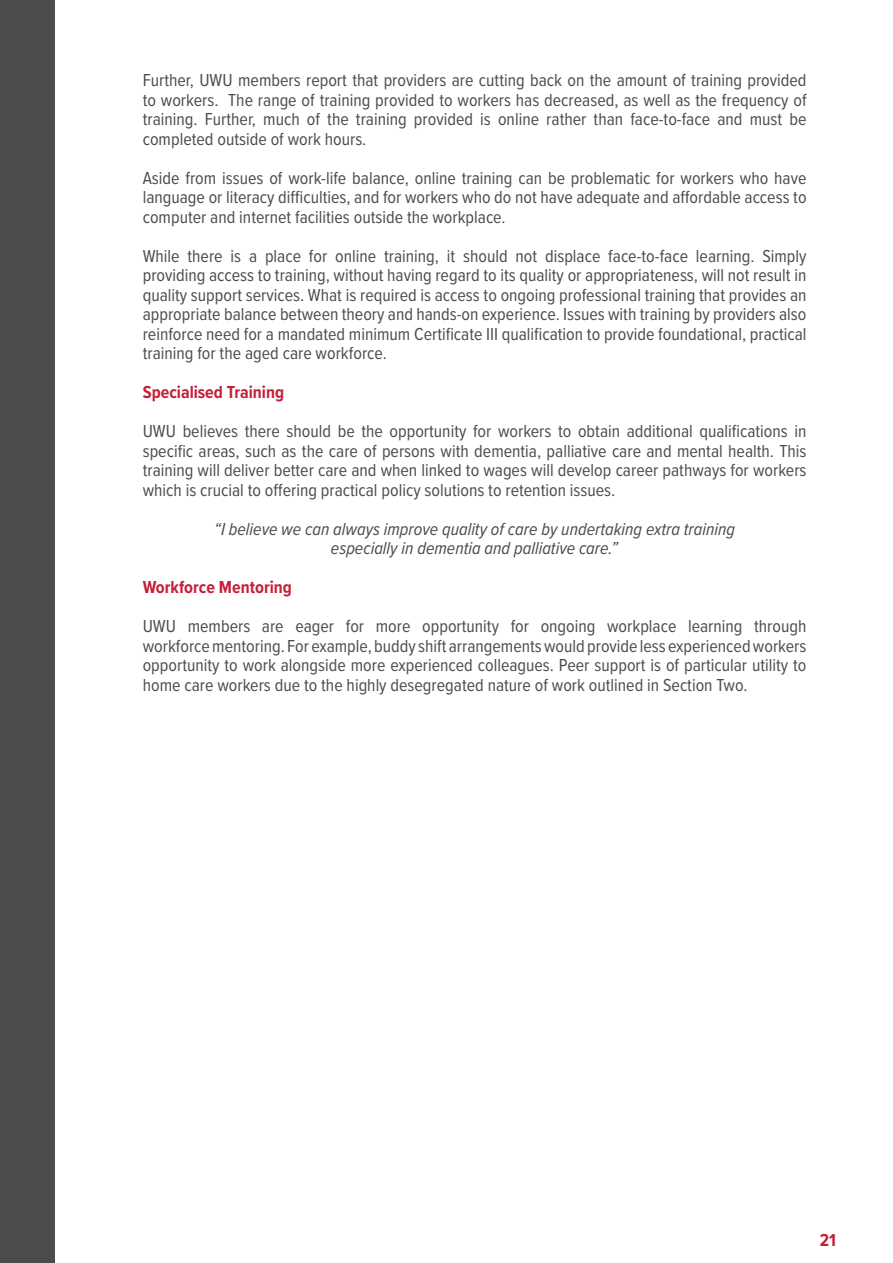
<style>
.page{position:relative;width:893px;height:1263px;background:#fff}
.page>*{position:absolute;margin:0;border:0;box-sizing:border-box;transform-origin:0 0}
.t1{font:18px/19.5px "Proxima Nova Cond";color:#4b4c4d;text-align:justify}
.t2{font:italic 18px "Proxima Nova Cond";color:#4b4c4d}
.t3{font:700 18px "Proxima Nova Cond";color:#c5203a}
</style>
<div class="page">
<div style="left:0;top:0;width:54px;height:1263px;background:#4b4c4d"></div>
<p class="t1" style="left:143px;top:70px;width:665px">Further, UWU members report that providers are cutting back on the amount of training provided to workers. The range of training provided to workers has decreased, as well as the frequency of training. Further, much of the training provided is online rather than face-to-face and must be completed outside of work hours.</p>
<p class="t1" style="left:143px;top:167px;width:665px">Aside from issues of work-life balance, online training can be problematic for workers who have language or literacy difficulties, and for workers who do not have adequate and affordable access to computer and internet facilities outside the workplace.</p>
<p class="t1" style="left:143px;top:245px;width:665px">While there is a place for online training, it should not displace face-to-face learning. Simply providing access to training, without having regard to its quality or appropriateness, will not result in quality support services. What is required is access to ongoing professional training that provides an appropriate balance between theory and hands-on experience. Issues with training by providers also reinforce need for a mandated minimum Certificate III qualification to provide foundational, practical training for the aged care workforce.</p>
<p class="t3" style="left:143px;top:379px;width:143px">Specialised Training</p>
<p class="t1" style="left:143px;top:421px;width:665px">UWU believes there should be the opportunity for workers to obtain additional qualifications in specific areas, such as the care of persons with dementia, palliative care and mental health. This training will deliver better care and when linked to wages will develop career pathways for workers which is crucial to offering practical policy solutions to retention issues.</p>
<p class="t2" style="left:214px;top:515px;width:523px">“I believe we can always improve quality of care by undertaking extra training</p>
<p class="t2" style="left:331px;top:535px;width:289px">especially in dementia and palliative care.”</p>
<p class="t3" style="left:143px;top:574px;width:151px">Workforce Mentoring</p>
<p class="t1" style="left:143px;top:616px;width:665px">UWU members are eager for more opportunity for ongoing workplace learning through workforce mentoring. For example, buddy shift arrangements would provide less experienced workers opportunity to work alongside more experienced colleagues. Peer support is of particular utility to home care workers due to the highly desegregated nature of work outlined in Section Two.</p>
<p class="t3" style="left:820px;top:1226px;width:18px">21</p>
</div>
